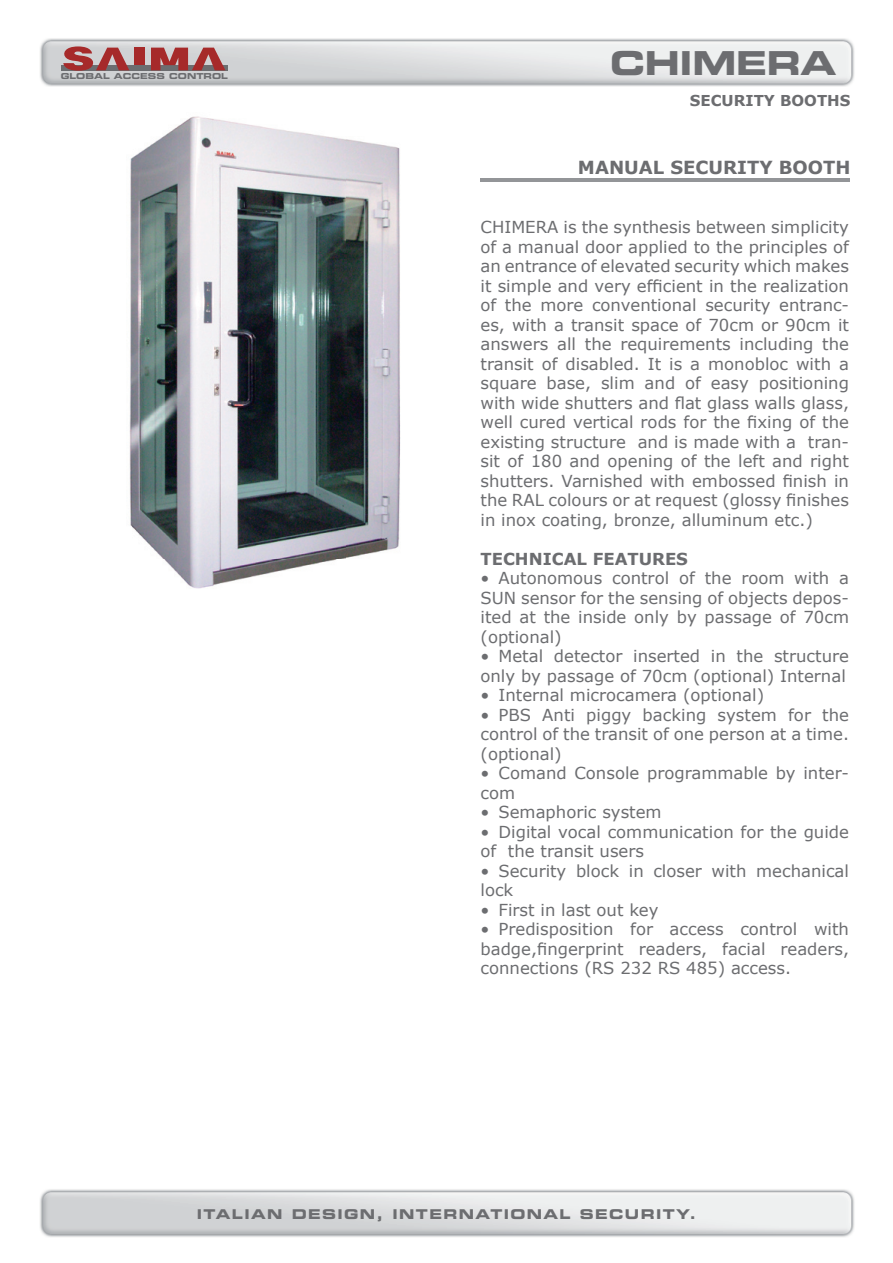
<style>
.page{position:relative;width:893px;height:1263px;background:#fff}
.page>*{position:absolute;margin:0;border:0;box-sizing:border-box;transform-origin:0 0}
.t1{font:33px "Eurostile LT Std Bold Ex 2";letter-spacing:-.01em;color:#6c6d70}
.t2{font:700 18px "Verdana";color:#6c6d70}
.t3{font:16.5px/19.5px "Verdana";color:#6c6d70;text-align:justify}
.t4{font:700 16.5px "Verdana";color:#6c6d70}
.t5{font:700 15px "Verdana";color:#6c6d70}
.t6{font:13.5px "Eurostile LT Std Bold Ex 2";letter-spacing:.1em;color:#6c6d70}
.t7{font:8.25px "Eurostile LT Std Bold Ex 2";color:#6c6d70}
</style>
<div class="page">
<img style="left:40px;top:1189px;width:815px;height:48px">
<img style="left:40px;top:38px;width:815px;height:49px">
<div style="left:61px;top:65px;width:167px;height:5px;background:#6c6d70"></div>
<svg style="left:63px;top:46px;width:66px;height:25px;background:#af6f70"></svg>
<div style="left:134px;top:48px;width:11px;height:17px;background:#a62a2a"></div>
<svg style="left:151px;top:48px;width:74px;height:22px;background:#ab5e5f"></svg>
<hr style="left:480px;top:178px;width:370px;height:3px;background:#939598">
<img style="left:129px;top:116px;width:272px;height:473px">
<p class="t7" style="left:61px;top:70px;width:169px">GLOBAL ACCESS CONTROL</p>
<h1 class="t1" style="left:610px;top:40px;width:228px">CHIMERA</h1>
<p class="t5" style="left:690px;top:91px;width:162px">SECURITY BOOTHS</p>
<p class="t2" style="left:578px;top:156px;width:274px">MANUAL SECURITY BOOTH</p>
<p class="t3" style="left:480px;top:217px;width:370px">CHIMERA is the synthesis between simplicity of a manual door applied to the principles of an entrance of elevated security which makes it simple and very efficient in the realization of the more conventional security entranc&shy;es, with a transit space of 70cm or 90cm it answers all the requirements including the transit of disabled. It is a monobloc with a square base, slim and of easy positioning with wide shutters and flat glass walls glass, well cured vertical rods for the fixing of the existing structure and is made with a tran&shy;sit of 180 and opening of the left and right shutters. Varnished with embossed finish in the RAL colours or at request (glossy finishes in inox coating, bronze, alluminum etc.)</p>
<p class="t4" style="left:480px;top:548px;width:209px">TECHNICAL FEATURES</p>
<p class="t3" style="left:480px;top:568px;width:370px">• Autonomous control of the room with a SUN sensor for the sensing of objects depos&shy;ited at the inside only by passage of 70cm (optional)</p>
<p class="t3" style="left:480px;top:646px;width:370px">• Metal detector inserted in the structure only by passage of 70cm (optional) Internal</p>
<p class="t3" style="left:480px;top:685px;width:285px">• Internal microcamera (optional)</p>
<p class="t3" style="left:480px;top:704px;width:370px">• PBS Anti piggy backing system for the control of the transit of one person at a time. (optional)</p>
<p class="t3" style="left:480px;top:763px;width:370px">• Comand Console programmable by inter&shy;com</p>
<p class="t3" style="left:480px;top:802px;width:183px">• Semaphoric system</p>
<p class="t3" style="left:480px;top:821px;width:370px">• Digital vocal communication for the guide of the transit users</p>
<p class="t3" style="left:480px;top:860px;width:370px">• Security block in closer with mechanical lock</p>
<p class="t3" style="left:480px;top:899px;width:180px">• First in last out key</p>
<p class="t3" style="left:480px;top:919px;width:370px">• Predisposition for access control with badge,fingerprint readers, facial readers, connections (RS 232 RS 485) access.</p>
<p class="t6" style="left:197px;top:1205px;width:501px">ITALIAN DESIGN, INTERNATIONAL SECURITY.</p>
</div>
